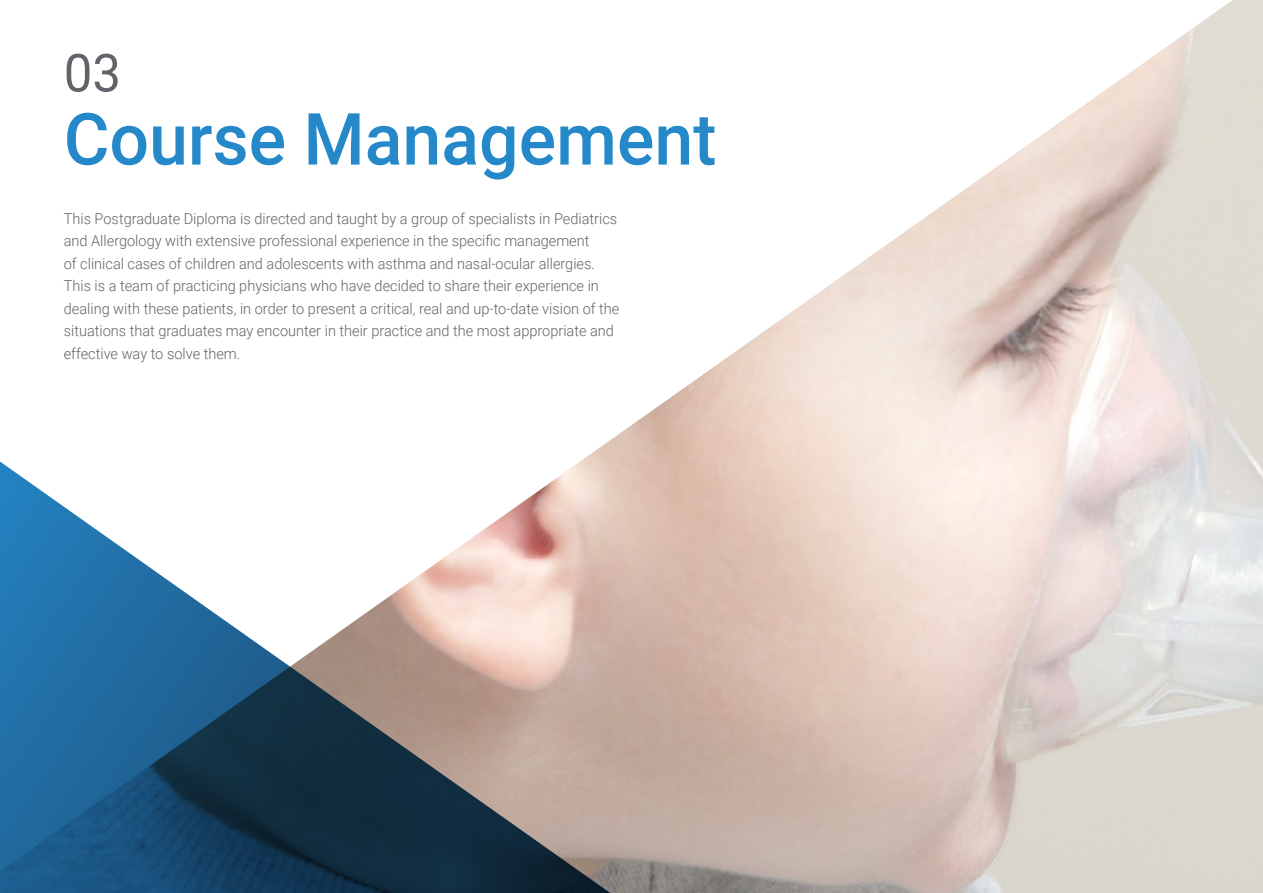
<style>
.page{position:relative;width:1263px;height:893px;background:#fff}
.page>*{position:absolute;margin:0;border:0;box-sizing:border-box;transform-origin:0 0}
.t1{font:500 72px "Roboto";color:#2488c9}
.t2{font:52.5px "Roboto";color:#61646a}
.t3{font:300 15px/22.5px "Roboto";color:#61646a}
</style>
<div class="page">
<img style="left:602px;top:0;width:661px;height:893px">
<svg style="left:0;top:446px;width:640px;height:447px"></svg>
<h2 class="t2" style="left:64px;top:36px;width:59px">03</h2>
<h1 class="t1" style="left:64px;top:89px;width:654px">Course Management</h1>
<p class="t3" style="left:64px;top:207px;width:557px">This Postgraduate Diploma is directed and taught by a group of specialists in Pediatrics and Allergology with extensive professional experience in the specific management<br>of clinical cases of children and adolescents with asthma and nasal-ocular allergies.<br>This is a team of practicing physicians who have decided to share their experience in dealing with these patients, in order to present a critical, real and up-to-date vision of the situations that graduates may encounter in their practice and the most appropriate and effective way to solve them.</p>
</div>
